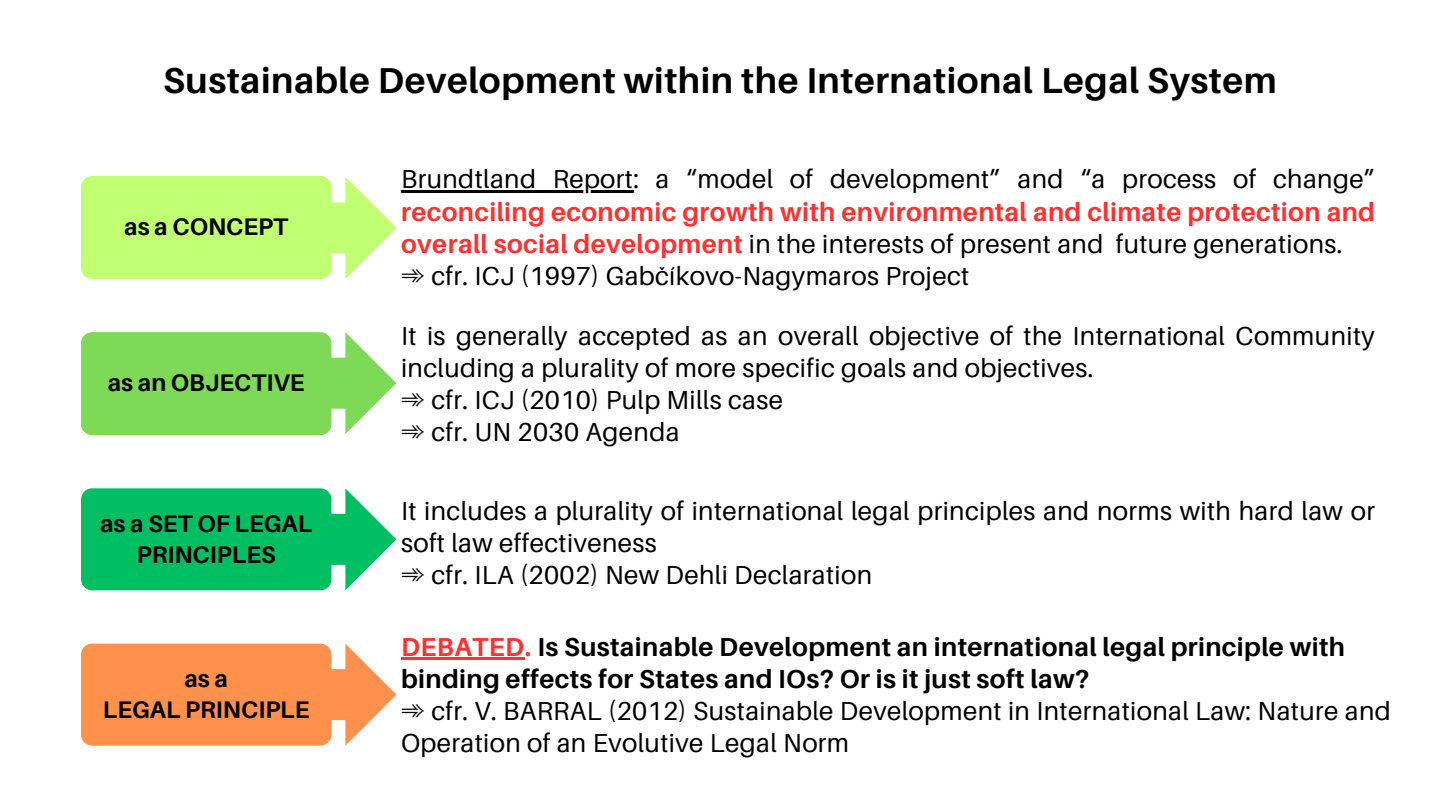
<style>
.page{position:relative;width:1440px;height:810px;background:#fff}
.page>*{position:absolute;margin:0;border:0;box-sizing:border-box;transform-origin:0 0}
.t1{font:700 36px "Aileron";letter-spacing:.015em;color:#000}
.t2{font:26px/32.2px "Aileron";letter-spacing:.015em;color:#000}
.t3{font:700 26px/32.2px "Aileron";letter-spacing:.015em;color:#000}
.t4{font:700 24px/30.8px "Aileron";color:#000;text-align:center}
.s1{font-weight:700;color:#ff3131}
.s2{font-family:"Free Serif"}
.s3{color:#ff3131}
</style>
<div class="page">
<svg style="left:81px;top:176px;width:315px;height:103px;background:#c7ff81"></svg>
<hr style="left:401px;top:190px;width:232px;height:2px;background:#000">
<svg style="left:81px;top:332px;width:315px;height:103px;background:#8bdd68"></svg>
<svg style="left:81px;top:488px;width:315px;height:102px;background:#1bc573"></svg>
<svg style="left:81px;top:644px;width:315px;height:102px;background:#ff9c5f"></svg>
<hr style="left:401px;top:657px;width:124px;height:2px;background:#ff3131">
<p class="t1" style="left:163px;top:58px;width:1115px">Sustainable Development within the International Legal System</p>
<h1 class="t4" style="left:124px;top:211px;width:165px">as a CONCEPT</h1>
<h2 class="t4" style="left:108px;top:367px;width:198px">as an OBJECTIVE</h2>
<p class="t4" style="left:100px;top:508px;width:214px">as a SET OF LEGAL<br>PRINCIPLES</p>
<p class="t4" style="left:103px;top:663px;width:208px">asa<br>LEGAL PRINCIPLE</p>
<h2 class="t2" style="left:401px;top:163px;width:975px;text-align:justify">Brundtland Report: a “model of development” and “a process of change” <span class="s1">reconciling economic growth with environmental and climate protection and overall social development</span> in the interests of present and future generations.</h2>
<p class="t2" style="left:401px;top:259px;width:570px"><span class="s2">➾</span> cfr. ICJ (1997) Gabčíkovo-Nagymaros Project</p>
<p class="t2" style="left:401px;top:319px;width:975px">It is generally accepted as an overall objective of the International Community including a plurality of more specific goals and objectives.</p>
<p class="t2" style="left:401px;top:383px;width:383px"><span class="s2">➾</span> cfr. ICJ (2010) Pulp Mills case</p>
<h2 class="t2" style="left:401px;top:416px;width:280px"><span class="s2">➾</span> cfr. UN 2030 Agenda</h2>
<p class="t2" style="left:401px;top:494px;width:975px">It includes a plurality of international legal principles and norms with hard law or soft law effectiveness</p>
<h2 class="t2" style="left:401px;top:559px;width:473px"><span class="s2">➾</span> cfr. ILA (2002) New Dehli Declaration</h2>
<p class="t3" style="left:401px;top:630px;width:945px"><span class="s3">DEBATED.</span> Is Sustainable Development an international legal principle with binding effects for States and IOs? Or is it just soft law?</p>
<p class="t2" style="left:401px;top:694px;width:991px"><span class="s2">➾</span> cfr. V. BARRAL (2012) Sustainable Development in International Law: Nature and<br>Operation of an Evolutive Legal Norm</p>
</div>
